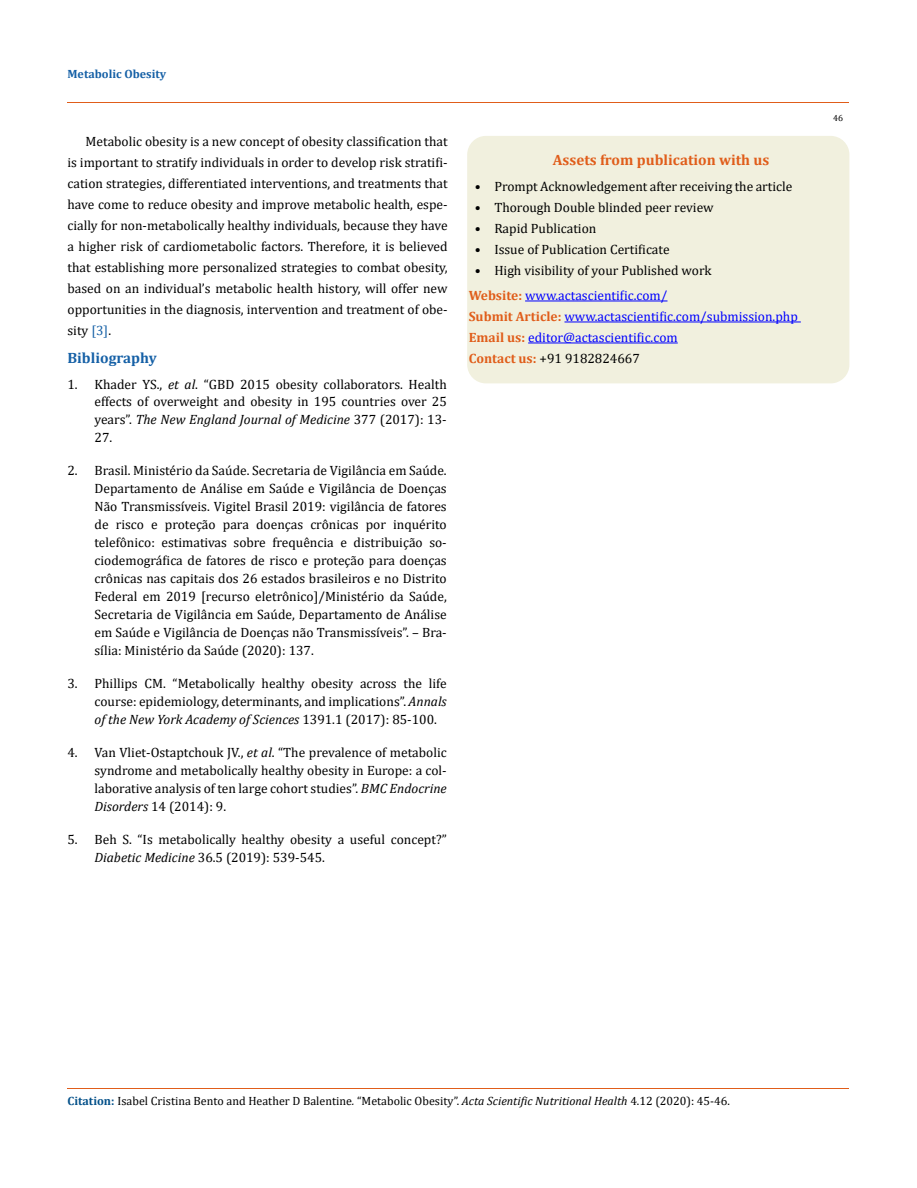
<style>
.page{position:relative;width:917px;height:1188px;background:#fff}
.page>*{position:absolute;margin:0;border:0;box-sizing:border-box;transform-origin:0 0}
.t1{font:700 15px "Cambria";color:#e05d1a}
.t2{font:700 15px "Cambria";color:#1560a6}
.t3{font:13.5px/18px "Cambria";color:#000;text-align:justify}
.t4{font:13.5px/21px "Cambria";color:#00f}
.t5{font:12px "Cambria";color:#000}
.t6{font:700 12px "Cambria";color:#1560a6}
.t7{font:9px "Cambria";color:#000}
.s1{color:#1560a6}
.s2{font-style:italic}
.s3{font-weight:700;color:#e05d1a}
.s4{color:#000}
.s5{font-weight:700;color:#035089}
</style>
<div class="page">
<hr style="left:67px;top:103px;width:782px;height:1px;background:#e05d1a">
<div style="left:468px;top:137px;width:380px;height:246px;background:#f1f0de;border-radius:18px"></div>
<div style="left:467px;top:136px;width:382px;height:247px;border:2px solid #f1f0de;border-radius:18px"></div>
<hr style="left:525px;top:301px;width:142px;height:1px;background:#00f">
<hr style="left:564px;top:322px;width:236px;height:1px;background:#00f">
<hr style="left:528px;top:343px;width:149px;height:1px;background:#00f">
<hr style="left:67px;top:1088px;width:782px;height:1px;background:#e05d1a">
<p class="t6" style="left:67px;top:65px;width:100px">Metabolic Obesity</p>
<p class="t3" style="left:67px;top:131px;width:381px;line-height:21px;text-indent:18px">Metabolic obesity is a new concept of obesity classification that is important to stratify individuals in order to develop risk stratifi&shy;cation strategies, differentiated interventions, and treatments that have come to reduce obesity and improve metabolic health, espe&shy;cially for non-metabolically healthy individuals, because they have a higher risk of cardiometabolic factors. Therefore, it is believed that establishing more personalized strategies to combat obesity, based on an individual’s metabolic health history, will offer new opportunities in the diagnosis, intervention and treatment of obe&shy;sity <span class="s1">[3]</span>.</p>
<p class="t2" style="left:67px;top:348px;width:91px">Bibliography</p>
<p class="t3" style="left:94px;top:375px;width:354px;text-indent:-27px">1. Khader YS., <span class="s2">et al</span>. “GBD 2015 obesity collaborators. Health effects of overweight and obesity in 195 countries over 25 years”. <span class="s2">The New England Journal of Medicine</span> 377 (2017): 13- 27.</p>
<p class="t3" style="left:94px;top:462px;width:354px;text-indent:-27px">2. Brasil. Ministério da Saúde. Secretaria de Vigilância em Saúde.<br>Departamento de Análise em Saúde e Vigilância de Doenças Não Transmissíveis. Vigitel Brasil 2019: vigilância de fatores de risco e proteção para doenças crônicas por inquérito telefônico: estimativas sobre frequência e distribuição so&shy;ciodemográfica de fatores de risco e proteção para doenças crônicas nas capitais dos 26 estados brasileiros e no Distrito Federal em 2019 [recurso eletrônico]/Ministério da Saúde, Secretaria de Vigilância em Saúde, Departamento de Análise em Saúde e Vigilância de Doenças não Transmissíveis”. – Bra&shy;sília: Ministério da Saúde (2020): 137.</p>
<p class="t3" style="left:94px;top:675px;width:354px;text-indent:-27px">3. Phillips CM. “Metabolically healthy obesity across the life course: epidemiology, determinants, and implications”. <span class="s2">Annals of the New York Academy of Sciences</span> 1391.1 (2017): 85-100.</p>
<p class="t3" style="left:94px;top:744px;width:354px;text-indent:-27px">4. Van Vliet-Ostaptchouk JV., <span class="s2">et al</span>. “The prevalence of metabolic syndrome and metabolically healthy obesity in Europe: a col&shy;laborative analysis of ten large cohort studies”. <span class="s2">BMC Endocrine Disorders</span> 14 (2014): 9.</p>
<p class="t3" style="left:94px;top:831px;width:354px;text-indent:-27px">5. Beh S. “Is metabolically healthy obesity a useful concept?”<br><span class="s2">Diabetic Medicine</span> 36.5 (2019): 539-545.</p>
<p class="t1" style="left:553px;top:149px;width:218px">Assets from publication with us</p>
<p class="t3" style="left:475px;top:177px;width:319px">• Prompt Acknowledgement after receiving the article</p>
<p class="t3" style="left:475px;top:198px;width:240px">• Thorough Double blinded peer review</p>
<p class="t3" style="left:475px;top:219px;width:123px">• Rapid Publication</p>
<p class="t3" style="left:475px;top:240px;width:196px">• Issue of Publication Certificate</p>
<p class="t3" style="left:475px;top:261px;width:238px">• High visibility of your Published work</p>
<p class="t4" style="left:468px;top:285px;width:330px"><span class="s3">Website:</span> www.actascientific.com/<br><span class="s3">Submit Article:</span> www.actascientific.com/submission.php <span class="s3">Email us:</span> editor@actascientific.com<br><span class="s3">Contact us:</span> <span class="s4">+91 9182824667</span></p>
<p class="t7" style="left:833px;top:113px;width:11px">46</p>
<p class="t5" style="left:67px;top:1094px;width:664px"><span class="s5">Citation:</span> Isabel Cristina Bento and Heather D Balentine<span class="s2">.</span> “Metabolic Obesity”. <span class="s2">Acta Scientific Nutritional Health</span> 4.12 (2020): 45-46.</p>
</div>
